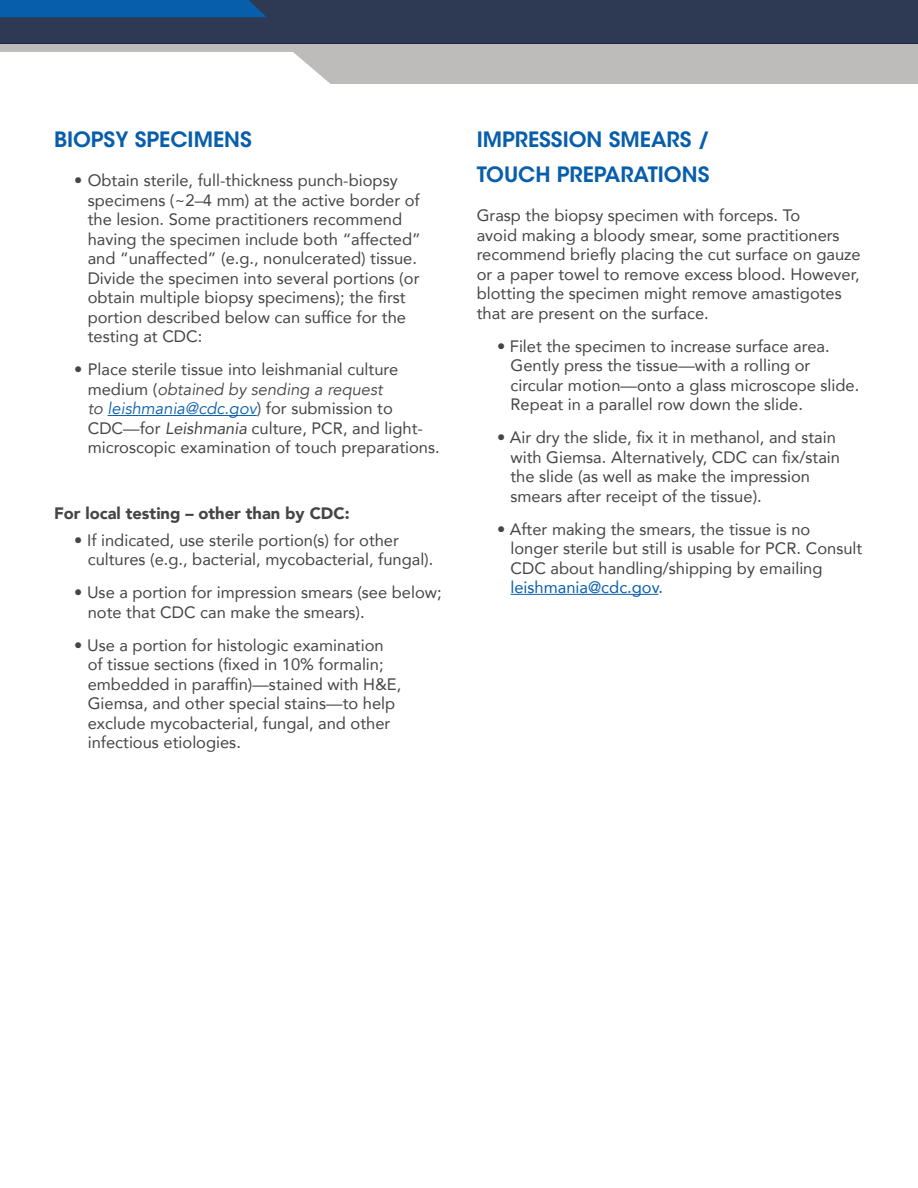
<style>
.page{position:relative;width:918px;height:1188px;background:#fff}
.page>*{position:absolute;margin:0;border:0;box-sizing:border-box;transform-origin:0 0}
.t1{font:600 21px/34.8px "ITC Avant Garde Std";color:#075eab}
.t2{font:16.5px/19.5px "Avenir";color:#464445}
.t3{font:900 16.5px "Avenir";color:#464445}
.s1{font-style:italic}
.s2{font-style:italic;color:#075eab}
.s3{color:#075eab}
</style>
<div class="page">
<hr style="left:108px;top:415px;width:149px;height:1px;background:#075eab">
<hr style="left:511px;top:594px;width:148px;height:1px;background:#075eab">
<div style="left:0;top:44px;width:918px;height:40px;background:#bebbbb"></div>
<div style="left:0;top:0;width:918px;height:44px;background:#2e3953"></div>
<div style="left:0;top:52px;width:330px;height:32px;background:#fff"></div>
<div style="left:0;top:0;width:266px;height:17px;background:#075eab"></div>
<p class="t1" style="left:54px;top:122px;width:199px">BIOPSY SPECIMENS</p>
<p class="t2" style="left:88px;top:170px;width:334px;text-indent:-13px">• Obtain sterile, full-thickness punch-biopsy specimens (~2–4 mm) at the active border of the lesion. Some practitioners recommend having the specimen include both “affected” and “unaffected” (e.g., nonulcerated) tissue.<br>Divide the specimen into several portions (or obtain multiple biopsy specimens); the first portion described below can suffice for the testing at CDC:</p>
<p class="t2" style="left:88px;top:359px;width:353px;text-indent:-13px">• Place sterile tissue into leishmanial culture medium (<span class="s1">obtained by sending a request<br>to</span> <span class="s2">leishmania@cdc.gov</span>) for submission to CDC—for <span class="s1">Leishmania</span> culture, PCR, and light&shy;microscopic examination of touch preparations.</p>
<p class="t3" style="left:54px;top:499px;width:297px">For local testing – other than by CDC:</p>
<p class="t2" style="left:88px;top:530px;width:347px;text-indent:-13px">• If indicated, use sterile portion(s) for other cultures (e.g., bacterial, mycobacterial, fungal).</p>
<p class="t2" style="left:88px;top:582px;width:355px;text-indent:-13px">• Use a portion for impression smears (see below; note that CDC can make the smears).</p>
<p class="t2" style="left:88px;top:635px;width:315px;text-indent:-13px">• Use a portion for histologic examination of tissue sections (fixed in 10% formalin; embedded in paraffin)—stained with H&amp;E, Giemsa, and other special stains—to help exclude mycobacterial, fungal, and other infectious etiologies.</p>
<p class="t1" style="left:477px;top:122px;width:235px">IMPRESSION SMEARS /<br>TOUCH PREPARATIONS</p>
<p class="t2" style="left:477px;top:205px;width:386px">Grasp the biopsy specimen with forceps. To<br>avoid making a bloody smear, some practitioners recommend briefly placing the cut surface on gauze or a paper towel to remove excess blood. However, blotting the specimen might remove amastigotes that are present on the surface.</p>
<p class="t2" style="left:511px;top:336px;width:350px;text-indent:-13px">• Filet the specimen to increase surface area.<br>Gently press the tissue—with a rolling or circular motion—onto a glass microscope slide.<br>Repeat in a parallel row down the slide.</p>
<p class="t2" style="left:511px;top:427px;width:331px;text-indent:-13px">• Air dry the slide, fix it in methanol, and stain with Giemsa. Alternatively, CDC can fix/stain the slide (as well as make the impression smears after receipt of the tissue).</p>
<p class="t2" style="left:511px;top:519px;width:353px;text-indent:-13px">• After making the smears, the tissue is no longer sterile but still is usable for PCR. Consult CDC about handling/shipping by emailing <span class="s3">leishmania@cdc.gov</span>.</p>
</div>
